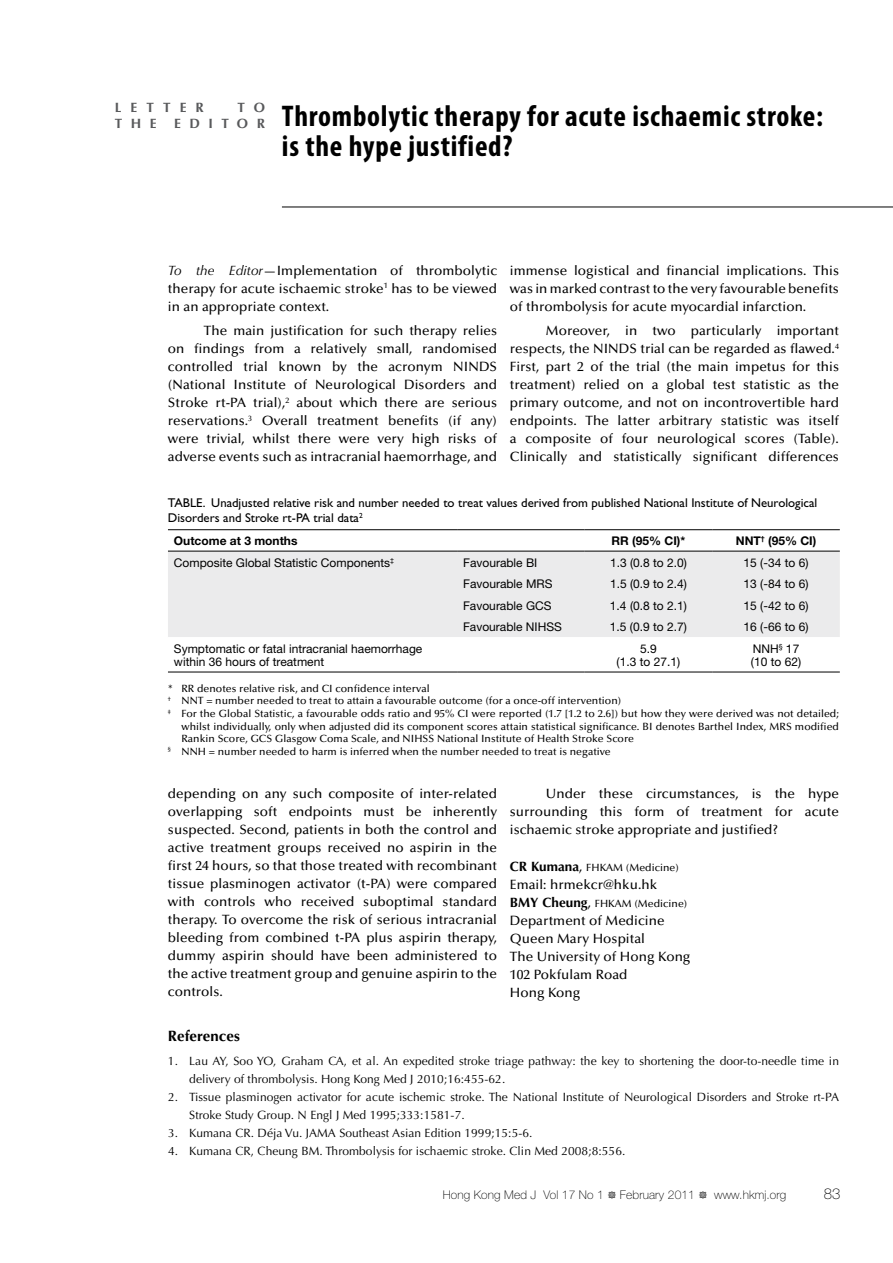
<style>
.page{position:relative;width:893px;height:1263px;background:#fff}
.page>*{position:absolute;margin:0;border:0;box-sizing:border-box;transform-origin:0 0}
.t1{font:700 condensed 30px/30px "Myriad Pro";letter-spacing:.025em;color:#000}
.t2{font:700 15px "Optima";letter-spacing:.005em;color:#000}
.t3{font:100 15px "Helvetica Neue";color:#000}
.t4{font:500 13.5px/18px "Optima";letter-spacing:.005em;color:#000;text-align:justify}
.t5{font:700 13.5px "Optima";letter-spacing:.63em;color:#58595b}
.t6{font:12.75px/15.3px "Gill Sans";color:#000}
.t7{font:12px/18px "Optima";letter-spacing:.005em;color:#000}
.t8{font:12px/13.5px "Helvetica Neue";color:#000}
.t9{font:100 12px "Helvetica Neue";letter-spacing:.01em;color:#000}
.t10{font:700 12px "Helvetica Neue";color:#000}
.t11{font:500 10.5px "Optima";letter-spacing:.005em;color:#000}
.s1{font-weight:400;font-style:italic}
.s2{font-weight:700;font-size:13.5px}
.s3{font-size:13.5px}
.s4{font-family:"Type Embellishments One Let Plain";font-weight:400}
</style>
<div class="page">
<hr style="left:282px;top:207px;width:611px;height:1px;background:#000">
<div style="left:168px;top:552px;width:672px;height:85px;background:#ebebec"></div>
<hr style="left:168px;top:529px;width:289px;height:1px;background:#000">
<hr style="left:457px;top:529px;width:128px;height:1px;background:#000">
<hr style="left:168px;top:551px;width:289px;height:1px;background:#000">
<hr style="left:457px;top:551px;width:128px;height:1px;background:#000">
<hr style="left:712px;top:551px;width:128px;height:1px;background:#000">
<hr style="left:585px;top:551px;width:127px;height:1px;background:#000">
<hr style="left:585px;top:529px;width:127px;height:1px;background:#000">
<hr style="left:712px;top:529px;width:128px;height:1px;background:#000">
<hr style="left:168px;top:672px;width:289px;height:1px;background:#000">
<hr style="left:457px;top:672px;width:128px;height:1px;background:#000">
<hr style="left:585px;top:672px;width:127px;height:1px;background:#000">
<hr style="left:712px;top:672px;width:128px;height:1px;background:#000">
<p class="t5" style="left:115px;top:100px;width:91px">LETTER</p>
<p class="t5" style="left:237px;top:100px;width:29px">T O</p>
<p class="t5" style="left:115px;top:116px;width:43px">THE</p>
<p class="t5" style="left:174px;top:116px;width:92px">EDITOR</p>
<h1 class="t1" style="left:282px;top:101px;width:543px">Thrombolytic therapy for acute ischaemic stroke: is the hype justified?</h1>
<p class="t4" style="left:168px;top:262px;width:331px"><span class="s1">To the Editor</span>—Implementation of thrombolytic therapy for acute ischaemic stroke<sup>1</sup> has to be viewed in an appropriate context.</p>
<p class="t4" style="left:168px;top:322px;width:331px;text-indent:36px">The main justification for such therapy relies on findings from a relatively small, randomised controlled trial known by the acronym NINDS (National Institute of Neurological Disorders and Stroke rt-PA trial),<sup>2</sup> about which there are serious reservations.<sup>3</sup> Overall treatment benefits (if any) were trivial, whilst there were very high risks of adverse events such as intracranial haemorrhage, and</p>
<p class="t4" style="left:510px;top:262px;width:331px">immense logistical and financial implications. This was in marked contrast to the very favourable benefits of thrombolysis for acute myocardial infarction.</p>
<p class="t4" style="left:510px;top:322px;width:331px;text-indent:36px">Moreover, in two particularly important respects, the NINDS trial can be regarded as flawed.<sup>4<br></sup>First, part 2 of the trial (the main impetus for this treatment) relied on a global test statistic as the primary outcome, and not on incontrovertible hard endpoints. The latter arbitrary statistic was itself a composite of four neurological scores (Table).<br>Clinically and statistically significant differences</p>
<p class="t6" style="left:168px;top:495px;width:651px">TABLE. Unadjusted relative risk and number needed to treat values derived from published National Institute of Neurological<br>Disorders and Stroke rt-PA trial data<sup>2</sup></p>
<p class="t10" style="left:174px;top:533px;width:125px">Outcome at 3 months</p>
<p class="t10" style="left:612px;top:533px;width:75px">RR (95% CI)*</p>
<p class="t10" style="left:736px;top:533px;width:82px">NNT<sup>†</sup> (95% CI)</p>
<p class="t8" style="left:174px;top:555px;width:222px">Composite Global Statistic Components<sup>‡</sup></p>
<p class="t8" style="left:463px;top:555px;width:76px">Favourable BI</p>
<p class="t8" style="left:610px;top:555px;width:78px">1.3 (0.8 to 2.0)</p>
<p class="t8" style="left:744px;top:555px;width:66px">15 (-34 to 6)</p>
<p class="t8" style="left:463px;top:577px;width:91px">Favourable MRS</p>
<p class="t8" style="left:610px;top:577px;width:78px">1.5 (0.9 to 2.4)</p>
<p class="t8" style="left:744px;top:577px;width:66px">13 (-84 to 6)</p>
<p class="t8" style="left:463px;top:598px;width:90px">Favourable GCS</p>
<p class="t8" style="left:610px;top:598px;width:78px">1.4 (0.8 to 2.1)</p>
<p class="t8" style="left:743px;top:598px;width:66px">15 (-42 to 6)</p>
<p class="t8" style="left:463px;top:620px;width:100px">Favourable NIHSS</p>
<p class="t8" style="left:610px;top:620px;width:78px">1.5 (0.9 to 2.7)</p>
<p class="t8" style="left:743px;top:620px;width:66px">16 (-66 to 6)</p>
<p class="t8" style="left:174px;top:641px;width:250px">Symptomatic or fatal intracranial haemorrhage within 36 hours of treatment</p>
<p class="t8" style="left:617px;top:641px;width:65px;text-align:center">5.9<br>(1.3 to 27.1)</p>
<p class="t8" style="left:751px;top:641px;width:52px">NNH<sup>§</sup> 17 (10 to 62)</p>
<p class="t11" style="left:168px;top:682px;width:263px">* RR denotes relative risk, and CI confidence interval</p>
<p class="t11" style="left:168px;top:695px;width:455px"><sup>†</sup> NNT = number needed to treat to attain a favourable outcome (for a once-off intervention)</p>
<p class="t11" style="left:168px;top:708px;width:672px"><sup>‡</sup> For the Global Statistic, a favourable odds ratio and 95% CI were reported (1.7 [1.2 to 2.6]) but how they were derived was not detailed;</p>
<p class="t11" style="left:181px;top:720px;width:659px">whilst individually, only when adjusted did its component scores attain statistical significance. BI denotes Barthel Index, MRS modified</p>
<p class="t11" style="left:181px;top:733px;width:454px">Rankin Score, GCS Glasgow Coma Scale, and NIHSS National Institute of Health Stroke Score</p>
<p class="t11" style="left:168px;top:745px;width:444px"><sup>§</sup> NNH = number needed to harm is inferred when the number needed to treat is negative</p>
<p class="t4" style="left:168px;top:785px;width:331px">depending on any such composite of inter-related overlapping soft endpoints must be inherently suspected. Second, patients in both the control and active treatment groups received no aspirin in the first 24 hours, so that those treated with recombinant tissue plasminogen activator (t-PA) were compared with controls who received suboptimal standard therapy. To overcome the risk of serious intracranial bleeding from combined t-PA plus aspirin therapy, dummy aspirin should have been administered to the active treatment group and genuine aspirin to the controls.</p>
<p class="t4" style="left:510px;top:785px;width:331px;text-indent:36px">Under these circumstances, is the hype surrounding this form of treatment for acute ischaemic stroke appropriate and justified?</p>
<p class="t11" style="left:510px;top:861px;width:171px"><span class="s2">CR Kumana</span><span class="s3">,</span> FHKAM (Medicine)</p>
<p class="t4" style="left:510px;top:876px;width:149px">Email: hrmekcr@hku.hk</p>
<p class="t11" style="left:510px;top:897px;width:179px"><span class="s2">BMY Cheung</span><span class="s3">,</span> FHKAM (Medicine)</p>
<p class="t4" style="left:510px;top:912px;width:182px;text-align:left">Department of Medicine<br>Queen Mary Hospital<br>The University of Hong Kong<br>102 Pokfulam Road<br>Hong Kong</p>
<p class="t2" style="left:168px;top:1027px;width:73px">References</p>
<p class="t7" style="left:189px;top:1052px;width:651px;text-indent:-21px">1. Lau AY, Soo YO, Graham CA, et al. An expedited stroke triage pathway: the key to shortening the door-to-needle time in delivery of thrombolysis. Hong Kong Med J 2010;16:455-62.</p>
<p class="t7" style="left:189px;top:1088px;width:651px;text-indent:-21px">2. Tissue plasminogen activator for acute ischemic stroke. The National Institute of Neurological Disorders and Stroke rt-PA<br>Stroke Study Group. N Engl J Med 1995;333:1581-7.</p>
<p class="t7" style="left:168px;top:1124px;width:366px">3. Kumana CR. Déja Vu. JAMA Southeast Asian Edition 1999;15:5-6.</p>
<p class="t7" style="left:168px;top:1142px;width:459px">4. Kumana CR, Cheung BM. Thrombolysis for ischaemic stroke. Clin Med 2008;8:556.</p>
<p class="t9" style="left:443px;top:1188px;width:345px">Hong Kong Med J Vol 17 No 1 <span class="s4">#</span> February 2011 <span class="s4">#</span> www.hkmj.org</p>
<p class="t3" style="left:824px;top:1186px;width:18px">83</p>
</div>
